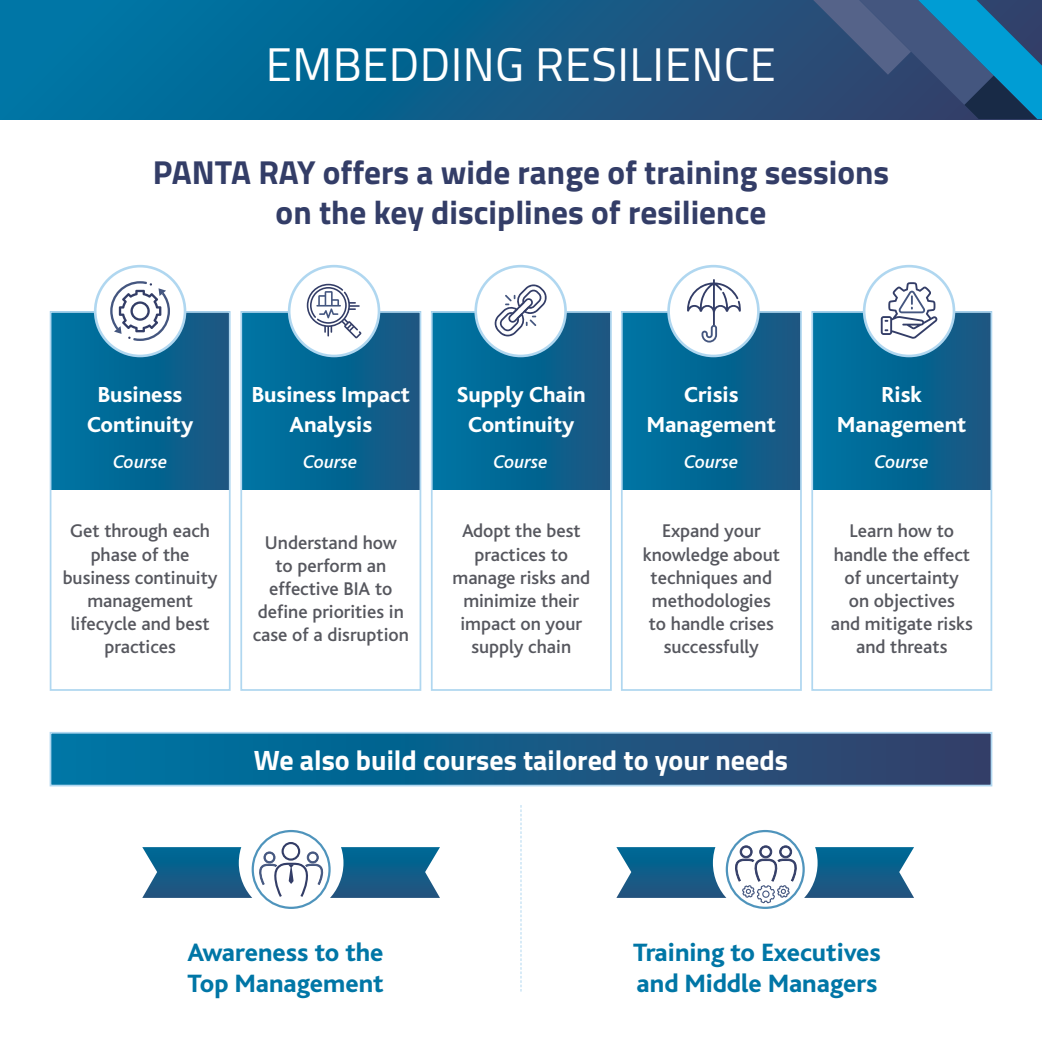
<style>
.page{position:relative;width:1042px;height:1042px;background:#fff}
.page>*{position:absolute;margin:0;border:0;box-sizing:border-box;transform-origin:0 0}
.t1{font:47.25px "Titillium Web";letter-spacing:.01em;color:#fff}
.t2{font:700 33.25px/39.9px "Titillium Web";color:#333d67;text-align:center}
.t3{font:700 28px "Titillium Web";color:#fff}
.t4{font:800 26.25px/31.5px "Bliss";color:#0076a6}
.t5{font:800 22.75px/29.8px "Bliss";color:#fff;text-align:center}
.t6{font:500 19.25px/23.1px "Bliss";color:#56575e;text-align:center}
.t7{font:italic 500 19.25px "Bliss";color:#fff}
</style>
<div class="page">
<svg style="left:0;top:0;width:749px;height:119px;background:#0a6390"></svg>
<svg style="left:749px;top:0;width:292px;height:119px;background:#2b5883"></svg>
<svg style="left:1041px;top:0;width:1px;height:119px"></svg>
<div style="left:50px;top:733px;width:941px;height:52px;background:linear-gradient(to right,#0077a6,#363e67)"></div>
<div style="left:50px;top:732px;width:942px;height:54px;border:2px solid #b0d7f0"></div>
<div style="left:432px;top:312px;width:179px;height:178px;background:linear-gradient(to right,#0076a5,#185781)"></div>
<div style="left:431px;top:311px;width:181px;height:380px;border:2px solid #b0d7f0"></div>
<div style="left:812px;top:312px;width:179px;height:178px;background:linear-gradient(to right,#0076a4,#185781)"></div>
<div style="left:811px;top:311px;width:181px;height:380px;border:2px solid #b0d7f0"></div>
<div style="left:51px;top:312px;width:179px;height:178px;background:linear-gradient(to right,#0076a4,#185681)"></div>
<div style="left:50px;top:311px;width:181px;height:380px;border:2px solid #b0d7f0"></div>
<div style="left:241px;top:312px;width:179px;height:178px;background:linear-gradient(to right,#0076a5,#175781)"></div>
<div style="left:240px;top:311px;width:181px;height:380px;border:2px solid #b0d7f0"></div>
<div style="left:476px;top:266px;width:89px;height:90px;background:#fff;border-radius:50%"></div>
<div style="left:474px;top:265px;width:93px;height:92px;border:3px solid #b0d7f0;border-radius:50%"></div>
<svg style="left:253px;top:831px;width:76px;height:77px"></svg>
<svg style="left:142px;top:842px;width:298px;height:56px"></svg>
<svg style="left:727px;top:831px;width:76px;height:77px"></svg>
<svg style="left:616px;top:845px;width:298px;height:59px"></svg>
<svg style="left:520px;top:805px;width:1px;height:186px"></svg>
<div style="left:864px;top:266px;width:90px;height:90px;background:#fff;border-radius:50%"></div>
<div style="left:863px;top:265px;width:92px;height:92px;border:3px solid #b0d7f0;border-radius:50%"></div>
<div style="left:622px;top:312px;width:179px;height:178px;background:linear-gradient(to right,#0076a4,#185781)"></div>
<div style="left:621px;top:311px;width:181px;height:380px;border:2px solid #b0d7f0"></div>
<div style="left:668px;top:266px;width:90px;height:90px;background:#fff;border-radius:50%"></div>
<div style="left:667px;top:265px;width:93px;height:92px;border:3px solid #b0d7f0;border-radius:50%"></div>
<svg style="left:687px;top:279px;width:54px;height:64px"></svg>
<div style="left:289px;top:266px;width:90px;height:90px;background:#fff;border-radius:50%"></div>
<div style="left:288px;top:265px;width:92px;height:92px;border:3px solid #b0d7f0;border-radius:50%"></div>
<div style="left:95px;top:266px;width:90px;height:90px;background:#fff;border-radius:50%"></div>
<div style="left:94px;top:265px;width:92px;height:92px;border:3px solid #b0d7f0;border-radius:50%"></div>
<svg style="left:495px;top:284px;width:52px;height:52px"></svg>
<svg style="left:110px;top:281px;width:60px;height:60px"></svg>
<svg style="left:307px;top:284px;width:54px;height:54px"></svg>
<svg style="left:881px;top:282px;width:56px;height:57px"></svg>
<h1 class="t1" style="left:266px;top:30px;width:512px">EMBEDDING RESILIENCE</h1>
<h2 class="t2" style="left:153px;top:150px;width:738px">PANTA RAY offers a wide range of training sessions on the key disciplines of resilience</h2>
<p class="t5" style="left:87px;top:380px;width:108px">Business<br>Continuity</p>
<p class="t7" style="left:113px;top:451px;width:56px">Course</p>
<p class="t6" style="left:63px;top:520px;width:156px">Get through each phase of the business continuity management lifecycle and best practices</p>
<p class="t5" style="left:457px;top:380px;width:130px">Supply Chain<br>Continuity</p>
<p class="t5" style="left:252px;top:380px;width:160px">Business Impact<br>Analysis</p>
<p class="t5" style="left:647px;top:380px;width:130px">Crisis<br>Management</p>
<p class="t7" style="left:684px;top:451px;width:56px">Course</p>
<p class="t7" style="left:303px;top:451px;width:56px">Course</p>
<p class="t7" style="left:493px;top:451px;width:56px">Course</p>
<p class="t6" style="left:253px;top:531px;width:158px">Understand how<br>to perform an effective BIA to define priorities in case of a disruption</p>
<p class="t6" style="left:452px;top:520px;width:139px">Adopt the best practices to manage risks and minimize their impact on your supply chain</p>
<p class="t6" style="left:643px;top:520px;width:139px">Expand your knowledge about techniques and methodologies to handle crises successfully</p>
<h3 class="t3" style="left:254px;top:738px;width:536px">We also build courses tailored to your needs</h3>
<p class="t5" style="left:837px;top:380px;width:130px">Risk<br>Management</p>
<p class="t7" style="left:874px;top:451px;width:56px">Course</p>
<p class="t6" style="left:831px;top:520px;width:144px">Learn how to handle the effect of uncertainty<br>on objectives<br>and mitigate risks and threats</p>
<h3 class="t4" style="left:188px;top:937px;width:198px">Awareness to the<br>Top Management</h3>
<h3 class="t4" style="left:633px;top:937px;width:249px">Training to Executives and Middle Managers</h3>
</div>
